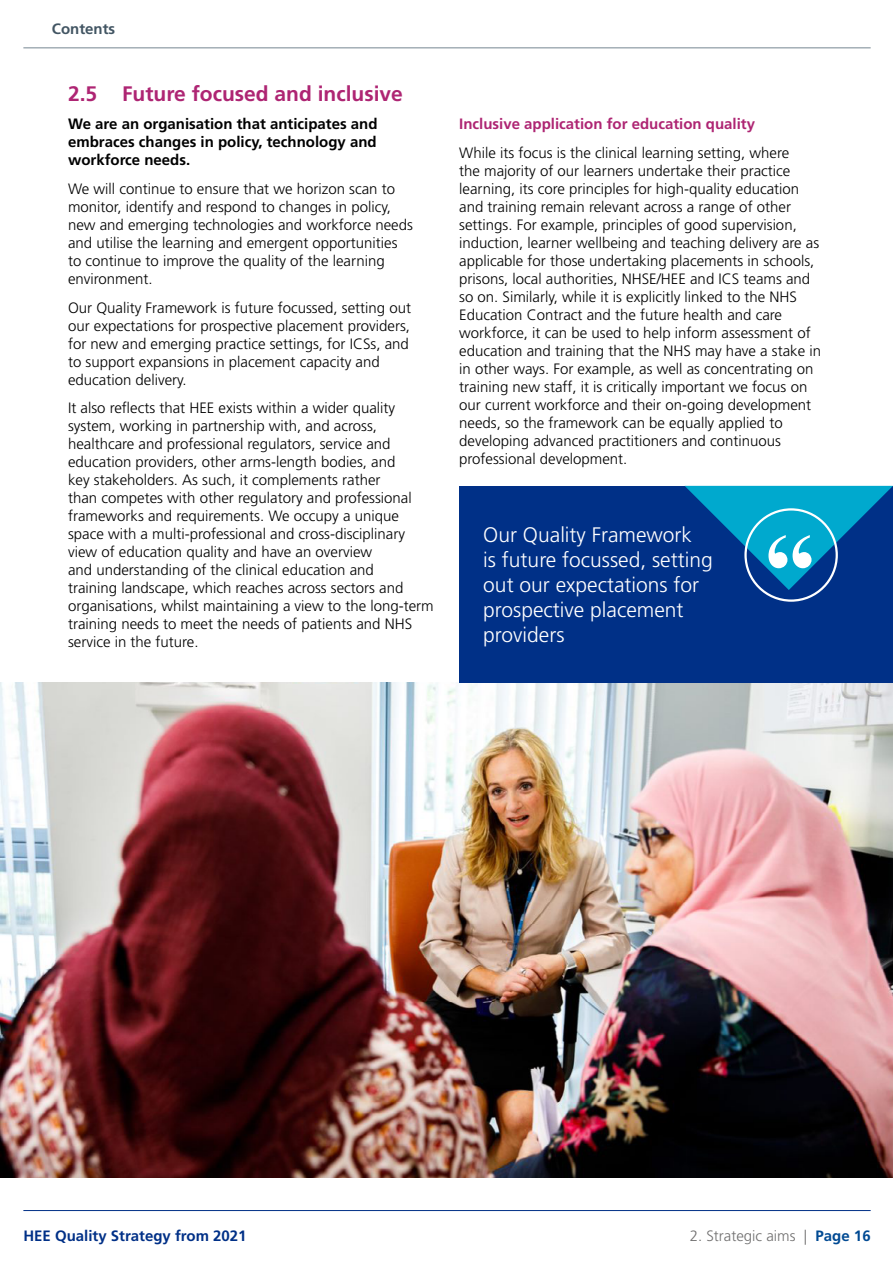
<style>
.page{position:relative;width:893px;height:1263px;background:#fff}
.page>*{position:absolute;margin:0;border:0;box-sizing:border-box;transform-origin:0 0}
.Body_Copy{font:300 21px/25.2px "Frutiger LT Std";color:#fff}
.Intro_Paragraph{font:700 21px "Frutiger LT Std";color:#ae2573}
.Body_Copy-2{font:300 15px/18px "Frutiger LT Std";color:#000}
.Body_Copy-3{font:700 15px/18px "Frutiger LT Std";color:#000;text-align:justify}
.Intro_Paragraph-2{font:700 15px "Frutiger LT Std";color:#ae2573}
.t1{font:700 15px "Frutiger LT Std";color:#003087}
.t2{font:300 15px "Frutiger LT Std";color:#706f6f}
.t3{font:700 15px "Frutiger";color:#425563}
.s1{font-weight:700;color:#004a93}
</style>
<div class="page">
<hr style="left:23px;top:1210px;width:848px;height:1px;background:#003087">
<hr style="left:23px;top:48px;width:848px;height:1px;background:#768692">
<img style="left:0;top:682px;width:893px;height:496px">
<div style="left:459px;top:486px;width:434px;height:196px;background:#003087"></div>
<svg style="left:685px;top:486px;width:208px;height:104px"></svg>
<p class="t3" style="left:52px;top:20px;width:65px">Contents</p>
<p class="Intro_Paragraph" style="left:68px;top:81px;width:336px">2.5 Future focused and inclusive</p>
<p class="Body_Copy-3" style="left:68px;top:115px;width:311px">We are an organisation that anticipates and embraces changes in policy, technology and workforce needs.</p>
<p class="Body_Copy-2" style="left:68px;top:180px;width:346px">We will continue to ensure that we horizon scan to monitor, identify and respond to changes in policy, new and emerging technologies and workforce needs and utilise the learning and emergent opportunities to continue to improve the quality of the learning environment.</p>
<p class="Body_Copy-2" style="left:68px;top:299px;width:345px">Our Quality Framework is future focussed, setting out our expectations for prospective placement providers, for new and emerging practice settings, for ICSs, and to support expansions in placement capacity and education delivery.</p>
<p class="Body_Copy-2" style="left:68px;top:399px;width:367px">It also reflects that HEE exists within a wider quality system, working in partnership with, and across, healthcare and professional regulators, service and education providers, other arms-length bodies, and<br>key stakeholders. As such, it complements rather<br>than competes with other regulatory and professional frameworks and requirements. We occupy a unique space with a multi-professional and cross-disciplinary view of education quality and have an overview<br>and understanding of the clinical education and<br>training landscape, which reaches across sectors and organisations, whilst maintaining a view to the long-term training needs to meet the needs of patients and NHS service in the future.</p>
<p class="Intro_Paragraph-2" style="left:459px;top:115px;width:297px">Inclusive application for education quality</p>
<p class="Body_Copy-2" style="left:459px;top:144px;width:363px">While its focus is the clinical learning setting, where<br>the majority of our learners undertake their practice learning, its core principles for high-quality education and training remain relevant across a range of other settings. For example, principles of good supervision, induction, learner wellbeing and teaching delivery are as applicable for those undertaking placements in schools, prisons, local authorities, NHSE/HEE and ICS teams and so on. Similarly, while it is explicitly linked to the NHS Education Contract and the future health and care workforce, it can be used to help inform assessment of education and training that the NHS may have a stake in in other ways. For example, as well as concentrating on training new staff, it is critically important we focus on our current workforce and their on-going development needs, so the framework can be equally applied to developing advanced practitioners and continuous professional development.</p>
<p class="Body_Copy" style="left:483px;top:522px;width:231px">Our Quality Framework<br>is future focussed, setting out our expectations for prospective placement providers</p>
<p class="t1" style="left:23px;top:1227px;width:225px">HEE Quality Strategy from 2021</p>
<p class="t2" style="left:690px;top:1227px;width:182px">2. Strategic aims | <span class="s1">Page 16</span></p>
</div>
